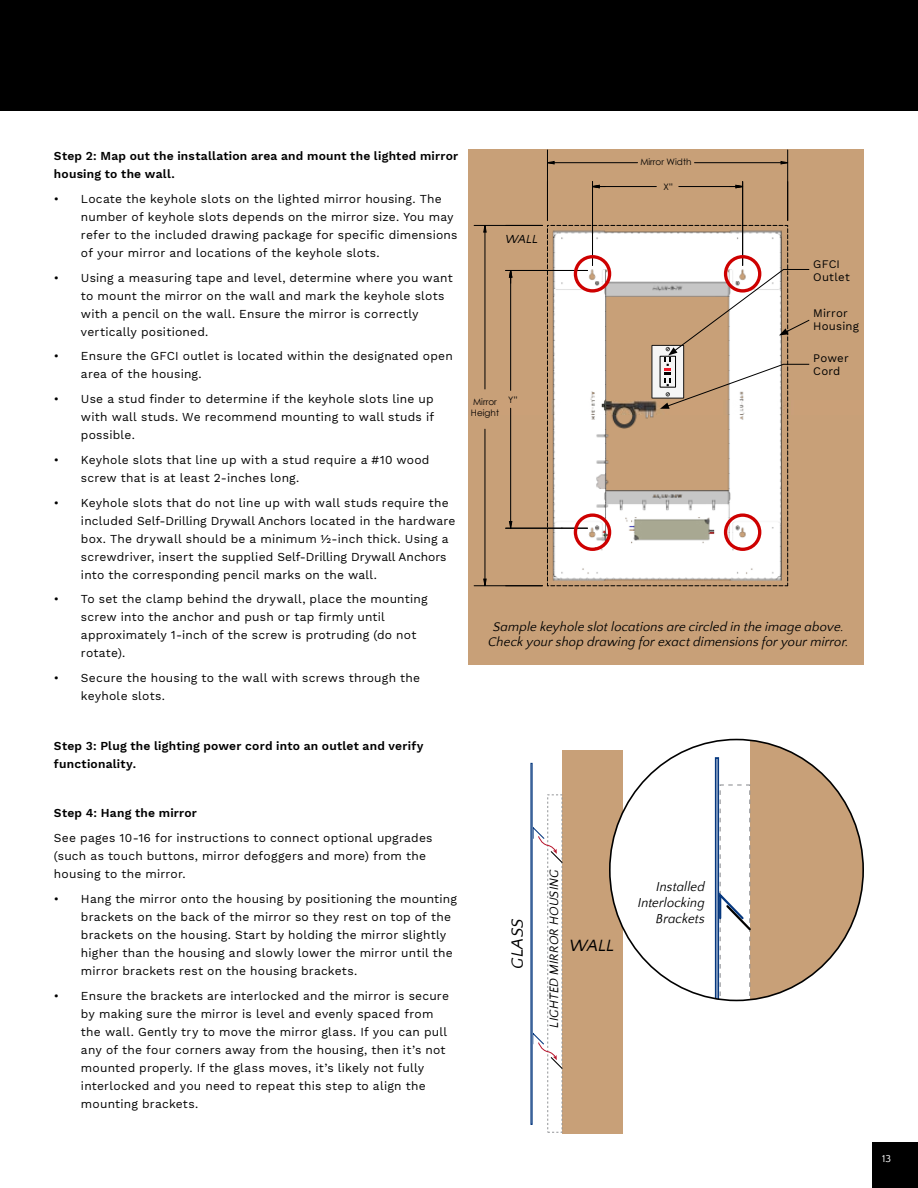
<style>
.page{position:relative;width:918px;height:1188px;background:#fff}
.page>*{position:absolute;margin:0;border:0;box-sizing:border-box;transform-origin:0 0}
.t1{font:italic 16.8px "Quattrocento Sans";color:#000}
.t2{font:italic 13.35px/15.9px "Quattrocento Sans";letter-spacing:.01em;color:#000;text-align:right}
.t3{font:italic 13.05px/15.6px "Quattrocento Sans";letter-spacing:.01em;color:#000;text-align:center}
.t4{font:italic 12.6px "Quattrocento Sans";letter-spacing:.01em;color:#000}
.t5{font:12px/18px "Work Sans";letter-spacing:.015em;color:#000}
.t6{font:600 12px/18px "Work Sans";letter-spacing:.02em;color:#000}
.t7{font:italic 12px "Quattrocento Sans";color:#000}
.t8{font:11.4px/13px "Work Sans";letter-spacing:.02em;color:#000}
.t9{font:10.5px "Quattrocento Sans";color:#fff}
.t10{font:8.85px/10.6px "Century Gothic";color:#000}
</style>
<div class="page">
<div style="left:872px;top:1142px;width:46px;height:46px;background:#000"></div>
<div style="left:562px;top:751px;width:60px;height:383px;background:#c8a078"></div>
<div style="left:547px;top:795px;width:15px;height:338px;border:1px dashed #939598"></div>
<div style="left:531px;top:763px;width:2px;height:362px;border:1px solid #06387f"></div>
<svg style="left:532px;top:825px;width:31px;height:39px"></svg>
<svg style="left:532px;top:1031px;width:31px;height:39px"></svg>
<div style="left:0;top:0;width:918px;height:111px;background:#000"></div>
<div style="left:610px;top:740px;width:253px;height:260px;background:#fff;border-radius:50%"></div>
<svg style="left:750px;top:740px;width:113px;height:260px;fill:#c8a078"></svg>
<svg style="left:715px;top:757px;width:38px;height:243px"></svg>
<div style="left:468px;top:149px;width:396px;height:516px;background:#c8a078"></div>
<hr style="left:592px;top:182px;width:1px;height:83px;background:#000">
<hr style="left:742px;top:182px;width:1px;height:83px;background:#000">
<div style="left:484px;top:185px;width:25px;height:400px;background:#c8a078"></div>
<svg style="left:483px;top:579px;width:4px;height:6px"></svg>
<svg style="left:483px;top:226px;width:4px;height:7px"></svg>
<hr style="left:474px;top:585px;width:68px;height:1px;background:#000">
<hr style="left:474px;top:225px;width:68px;height:1px;background:#000">
<svg style="left:780px;top:161px;width:7px;height:4px"></svg>
<svg style="left:548px;top:161px;width:7px;height:4px"></svg>
<hr style="left:695px;top:162px;width:93px;height:1px;background:#000">
<hr style="left:547px;top:162px;width:91px;height:1px;background:#000">
<hr style="left:787px;top:150px;width:1px;height:70px;background:#000">
<hr style="left:547px;top:150px;width:1px;height:70px;background:#000">
<svg style="left:509px;top:185px;width:301px;height:401px"></svg>
<p class="t6" style="left:54px;top:148px;width:406px">Step 2: Map out the installation area and mount the lighted mirror housing to the wall.</p>
<p class="t5" style="left:81px;top:190px;width:378px;text-indent:-27px">• Locate the keyhole slots on the lighted mirror housing. The number of keyhole slots depends on the mirror size. You may refer to the included drawing package for specific dimensions of your mirror and locations of the keyhole slots.</p>
<p class="t5" style="left:81px;top:269px;width:373px;text-indent:-27px">• Using a measuring tape and level, determine where you want to mount the mirror on the wall and mark the keyhole slots with a pencil on the wall. Ensure the mirror is correctly vertically positioned.</p>
<p class="t5" style="left:81px;top:348px;width:373px;text-indent:-27px">• Ensure the GFCI outlet is located within the designated open area of the housing.</p>
<p class="t5" style="left:81px;top:391px;width:355px;text-align:justify;text-indent:-27px">• Use a stud finder to determine if the keyhole slots line up with wall studs. We recommend mounting to wall studs if possible.</p>
<p class="t5" style="left:81px;top:451px;width:350px;text-indent:-27px">• Keyhole slots that line up with a stud require a #10 wood screw that is at least 2-inches long.</p>
<p class="t5" style="left:81px;top:494px;width:376px;text-indent:-27px">• Keyhole slots that do not line up with wall studs require the included Self-Drilling Drywall Anchors located in the hardware box. The drywall should be a minimum ½-inch thick. Using a screwdriver, insert the supplied Self-Drilling Drywall Anchors into the corresponding pencil marks on the wall.</p>
<p class="t5" style="left:81px;top:591px;width:348px;text-indent:-27px">• To set the clamp behind the drywall, place the mounting screw into the anchor and push or tap firmly until approximately 1-inch of the screw is protruding (do not rotate).</p>
<p class="t5" style="left:81px;top:670px;width:341px;text-indent:-27px">• Secure the housing to the wall with screws through the keyhole slots.</p>
<p class="t6" style="left:54px;top:737px;width:371px">Step 3: Plug the lighting power cord into an outlet and verify functionality.</p>
<p class="t6" style="left:54px;top:805px;width:145px">Step 4: Hang the mirror</p>
<p class="t5" style="left:54px;top:829px;width:380px">See pages 10-16 for instructions to connect optional upgrades (such as touch buttons, mirror defoggers and more) from the housing to the mirror.</p>
<p class="t5" style="left:81px;top:890px;width:378px;text-indent:-27px">• Hang the mirror onto the housing by positioning the mounting brackets on the back of the mirror so they rest on top of the brackets on the housing. Start by holding the mirror slightly higher than the housing and slowly lower the mirror until the mirror brackets rest on the housing brackets.</p>
<p class="t5" style="left:81px;top:987px;width:369px;text-indent:-27px">• Ensure the brackets are interlocked and the mirror is secure by making sure the mirror is level and evenly spaced from the wall. Gently try to move the mirror glass. If you can pull any of the four corners away from the housing, then it’s not mounted properly. If the glass moves, it’s likely not fully interlocked and you need to repeat this step to align the mounting brackets.</p>
<p class="t10" style="left:640px;top:157px;width:53px">Mirror Width</p>
<p class="t7" style="left:506px;top:233px;width:34px">WALL</p>
<p class="t10" style="left:471px;top:397px;width:30px">Mirror<br>Height</p>
<p class="t10" style="left:508px;top:394px;width:11px">Y”</p>
<p class="t10" style="left:663px;top:182px;width:11px">X”</p>
<p class="t8" style="left:813px;top:257px;width:38px;line-height:13.8px">GFCI<br>Outlet</p>
<p class="t8" style="left:813px;top:307px;width:47px">Mirror<br>Housing</p>
<p class="t8" style="left:813px;top:352px;width:37px">Power<br>Cord</p>
<p class="t3" style="left:488px;top:619px;width:362px">Sample keyhole slot locations are circled in the image above.<br>Check your shop drawing for exact dimensions for your mirror.</p>
<h1 class="t1" style="left:509px;top:969px;width:51px;rotate:-90deg">GLASS</h1>
<p class="t4" style="left:548px;top:1028px;width:160px;rotate:-90deg">LIGHTED MIRROR HOUSING</p>
<h1 class="t1" style="left:570px;top:937px;width:46px">WALL</h1>
<p class="t2" style="left:638px;top:879px;width:69px">Installed<br>Interlocking<br>Brackets</p>
<p class="t9" style="left:882px;top:1153px;width:10px">13</p>
</div>
